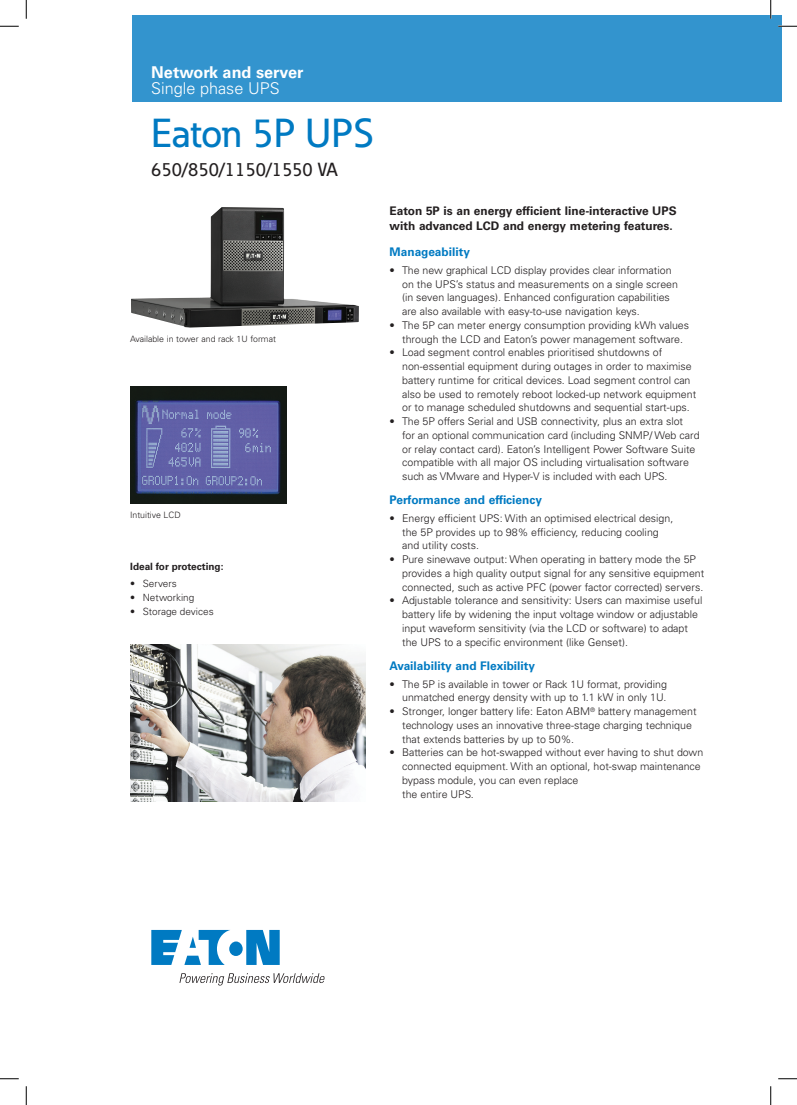
<style>
.page{position:relative;width:797px;height:1105px;background:#fff}
.page>*{position:absolute;margin:0;border:0;box-sizing:border-box;transform-origin:0 0}
.t1{font:500 40px "Eaton";color:#007ac2}
.t2{font:500 18.75px "Eaton";color:#231f20}
.t3{font:700 16.25px "Univers LT Std";color:#fff}
.t4{font:300 16.25px "Univers LT Std";color:#fff}
.t5{font:700 11.88px/15px "Univers LT Std";color:#231f20}
.t6{font:700 11.88px "Univers LT Std";color:#007ac2}
.t7{font:300 10.62px/13.8px "Univers LT Std";color:#231f20}
.t8{font:300 10px "Univers LT Std";color:#231f20}
.t9{font:700 10px "Univers LT Std";color:#231f20}
.t10{font:300 8.75px "Univers LT Std";color:#231f20}
</style>
<div class="page">
<img style="left:130px;top:387px;width:157px;height:117px">
<img style="left:130px;top:645px;width:235px;height:156px">
<img style="left:131px;top:207px;width:228px;height:120px">
<div style="left:132px;top:15px;width:650px;height:86px;background:#3394ce"></div>
<svg style="left:151px;top:930px;width:129px;height:35px"></svg>
<svg style="left:179px;top:973px;width:146px;height:12px"></svg>
<svg style="left:0;top:25px;width:19px;height:2px"></svg>
<svg style="left:778px;top:25px;width:19px;height:2px"></svg>
<svg style="left:0;top:1078px;width:19px;height:1px"></svg>
<svg style="left:778px;top:1078px;width:19px;height:1px"></svg>
<svg style="left:25px;top:0;width:2px;height:19px"></svg>
<svg style="left:25px;top:1086px;width:2px;height:19px"></svg>
<svg style="left:770px;top:0;width:1px;height:19px"></svg>
<svg style="left:770px;top:1086px;width:1px;height:19px"></svg>
<h3 class="t3" style="left:151px;top:62px;width:154px">Network and server</h3>
<h3 class="t4" style="left:151px;top:78px;width:130px">Single phase UPS</h3>
<h1 class="t1" style="left:151px;top:108px;width:224px">Eaton 5P UPS</h1>
<h2 class="t2" style="left:151px;top:158px;width:188px">650/850/1150/1550 VA</h2>
<p class="t10" style="left:130px;top:333px;width:147px">Available in tower and rack 1U format</p>
<p class="t10" style="left:130px;top:509px;width:52px">Intuitive LCD</p>
<p class="t9" style="left:130px;top:560px;width:95px">Ideal for protecting:</p>
<p class="t8" style="left:130px;top:578px;width:48px">• Servers</p>
<p class="t8" style="left:130px;top:592px;width:66px">• Networking</p>
<p class="t8" style="left:130px;top:605px;width:85px">• Storage devices</p>
<p class="t5" style="left:389px;top:203px;width:288px">Eaton 5P is an energy efficient line-interactive UPS with advanced LCD and energy metering features.</p>
<p class="t6" style="left:389px;top:245px;width:82px">Manageability</p>
<p class="t7" style="left:402px;top:263px;width:277px;text-indent:-12px">• The new graphical LCD display provides clear information on the UPS’s status and measurements on a single screen (in seven languages). Enhanced configuration capabilities are also available with easy-to-use navigation keys.</p>
<p class="t7" style="left:402px;top:318px;width:288px;text-indent:-12px">• The 5P can meter energy consumption providing kWh values through the LCD and Eaton’s power management software.</p>
<p class="t7" style="left:402px;top:346px;width:295px;text-indent:-12px">• Load segment control enables prioritised shutdowns of non-essential equipment during outages in order to maximise battery runtime for critical devices. Load segment control can also be used to remotely reboot locked-up network equipment or to manage scheduled shutdowns and sequential start-ups.</p>
<p class="t7" style="left:402px;top:414px;width:299px;text-indent:-12px">• The 5P offers Serial and USB connectivity, plus an extra slot<br>for an optional communication card (including SNMP/ Web card or relay contact card). Eaton’s Intelligent Power Software Suite compatible with all major OS including virtualisation software such as VMware and Hyper-V is included with each UPS.</p>
<p class="t6" style="left:389px;top:493px;width:154px">Performance and efficiency</p>
<p class="t7" style="left:402px;top:511px;width:273px;text-indent:-12px">• Energy efficient UPS: With an optimised electrical design, the 5P provides up to 98% efficiency, reducing cooling and utility costs.</p>
<p class="t7" style="left:402px;top:552px;width:304px;text-indent:-12px">• Pure sinewave output: When operating in battery mode the 5P provides a high quality output signal for any sensitive equipment connected, such as active PFC (power factor corrected) servers.</p>
<p class="t7" style="left:402px;top:594px;width:302px;text-indent:-12px">• Adjustable tolerance and sensitivity: Users can maximise useful battery life by widening the input voltage window or adjustable input waveform sensitivity (via the LCD or software) to adapt the UPS to a specific environment (like Genset).</p>
<p class="t6" style="left:389px;top:659px;width:147px">Availability and Flexibility</p>
<p class="t7" style="left:389px;top:677px;width:279px;text-align:right">• The 5P is available in tower or Rack 1U format, providing unmatched energy density with up to 1.1 kW in only 1U.</p>
<p class="t7" style="left:402px;top:704px;width:296px;text-indent:-13px">• Stronger, longer battery life: Eaton ABM<sup>®</sup> battery management technology uses an innovative three-stage charging technique that extends batteries by up to 50%.</p>
<p class="t7" style="left:402px;top:746px;width:303px;text-indent:-12px">• Batteries can be hot-swapped without ever having to shut down connected equipment. With an optional, hot-swap maintenance bypass module, you can even replace<br>the entire UPS.</p>
</div>
